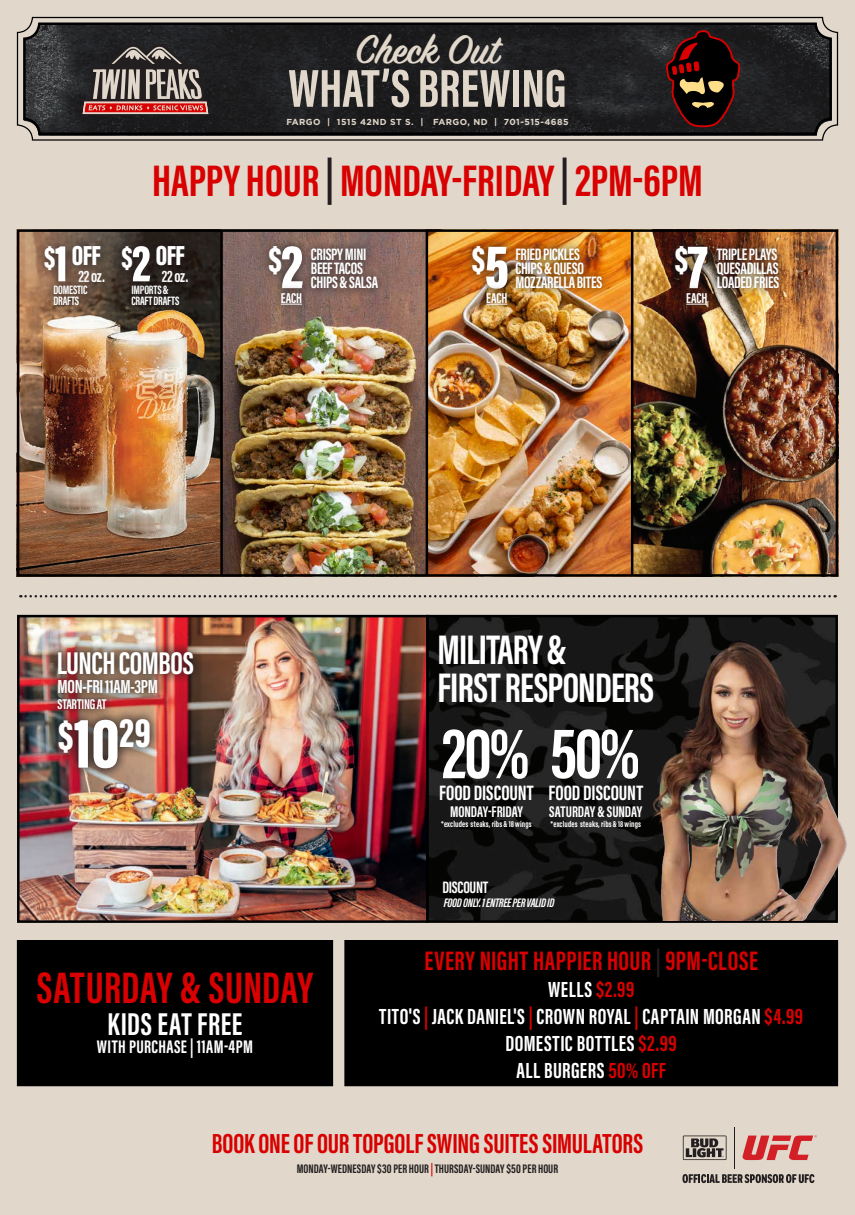
<style>
.page{position:relative;width:855px;height:1215px;background:#e1d7ca}
.page>*{position:absolute;margin:0;border:0;box-sizing:border-box;transform-origin:0 0}
.t1{font:74.25px "Acumin Variable Concept";color:#fff}
.t2{font:63.88px "Acumin Variable Concept";color:#fff}
.t3{font:54.88px "Acumin Variable Concept";color:#e1d7ca}
.t4{font:45.38px "Acumin Variable Concept";color:#d80000}
.t5{font:45.38px "Acumin Variable Concept";color:#231f20}
.t6{font:600 44.5px "Sign Painter House Script";color:#e1d7ca}
.t7{font:42.5px "Acumin Variable Concept";letter-spacing:-.02em;color:#fff}
.t8{font:37.25px "Acumin Variable Concept";color:#fff}
.t9{font:32.5px "Acumin Variable Concept";letter-spacing:.02em;color:#fff}
.t10{font:32.38px "Acumin Variable Concept";letter-spacing:-.015em;color:#fff}
.t11{font:31.25px "Acumin Variable Concept";color:#fff}
.t12{font:28.38px "Acumin Variable Concept";color:#d80000}
.t13{font:28.38px "Acumin Variable Concept";letter-spacing:-.025em;color:#fff}
.t14{font:27.5px "Acumin Variable Concept";letter-spacing:.02em;color:#d80000}
.t15{font:22.5px/27px "Acumin Variable Concept";letter-spacing:.02em;color:#fff;text-align:center}
.t16{font:21.5px "Acumin Variable Concept";color:#fff}
.t17{font:19.5px "Acumin Variable Concept";letter-spacing:-.015em;color:#fff}
.t18{font:18.75px "Acumin Variable Concept";letter-spacing:.02em;color:#fff}
.t19{font:17px/14.1px "Acumin Variable Concept";letter-spacing:-.02em;color:#fff}
.t20{font:15.88px "Acumin Variable Concept";letter-spacing:-.005em;color:#fff}
.t21{font:14.62px "Acumin Variable Concept";letter-spacing:-.015em;color:#fff}
.t22{font:12.75px "Acumin Variable Concept";letter-spacing:.005em;color:#231f20}
.t23{font:12.75px "Acumin Variable Concept";letter-spacing:-.02em;color:#fff}
.t24{font:12.5px/11.2px "Acumin Variable Concept";letter-spacing:-.015em;color:#fff}
.t25{font:8.88px "Acumin Variable Concept";letter-spacing:.02em;color:#fff}
.t26{font:700 8.75px "Gotham";letter-spacing:.05em;color:#e1d7ca}
.s1{color:#231f20}
.s2{font-size:53.62px}
.s3{font-size:72.88px}
.s4{color:#d80000}
</style>
<div class="page">
<div style="left:17px;top:17px;width:821px;height:124px;border:1px solid #000001;border-radius:15px"></div>
<img style="left:24px;top:23px;width:808px;height:113px">
<div style="left:23px;top:22px;width:809px;height:113px;border:2px solid #000001;border-radius:15px"></div>
<svg style="left:81px;top:44px;width:129px;height:71px"></svg>
<svg style="left:637px;top:32px;width:132px;height:99px;background:#2a1c1a"></svg>
<svg style="left:20px;top:595px;width:816px;height:3px"></svg>
<img style="left:20px;top:232px;width:200px;height:342px">
<img style="left:223px;top:232px;width:203px;height:342px">
<img style="left:428px;top:232px;width:203px;height:342px">
<img style="left:633px;top:232px;width:202px;height:342px">
<div style="left:17px;top:229px;width:821px;height:348px;border:2px solid #000001"></div>
<hr style="left:631px;top:231px;width:2px;height:344px;background:#000001">
<hr style="left:426px;top:231px;width:2px;height:344px;background:#000001">
<hr style="left:220px;top:231px;width:3px;height:344px;background:#000001">
<div style="left:17px;top:940px;width:316px;height:146px;background:#000001"></div>
<div style="left:344px;top:940px;width:494px;height:146px;background:#000001"></div>
<div style="left:44px;top:276px;width:52px;height:39px;background:#231f20;opacity:.9"></div>
<div style="left:122px;top:276px;width:66px;height:39px;background:#231f20;opacity:.9"></div>
<div style="left:36px;top:236px;width:74px;height:55px;background:#231f20;opacity:.9"></div>
<div style="left:113px;top:236px;width:81px;height:55px;background:#231f20;opacity:.9"></div>
<img style="left:20px;top:618px;width:815px;height:302px">
<div style="left:17px;top:615px;width:412px;height:308px;border:2px solid #000001"></div>
<div style="left:426px;top:615px;width:412px;height:308px;border:2px solid #000001"></div>
<div style="left:47px;top:641px;width:157px;height:138px;background:#231f20;opacity:.8"></div>
<div style="left:48px;top:708px;width:113px;height:71px;background:#231f20;opacity:.8"></div>
<div style="left:48px;top:669px;width:120px;height:35px;background:#231f20;opacity:.8"></div>
<div style="left:47px;top:689px;width:69px;height:31px;background:#231f20;opacity:.8"></div>
<div style="left:47px;top:641px;width:157px;height:43px;background:#231f20;opacity:.8"></div>
<img style="left:642px;top:631px;width:205px;height:289px">
<div style="left:260px;top:237px;width:52px;height:60px;background:#231f20;opacity:.9"></div>
<div style="left:302px;top:239px;width:85px;height:59px;background:#231f20;opacity:.9"></div>
<div style="left:272px;top:283px;width:39px;height:31px;background:#231f20;opacity:.9"></div>
<svg style="left:281px;top:304px;width:21px;height:1px"></svg>
<div style="left:463px;top:237px;width:54px;height:61px;background:#231f20;opacity:.9"></div>
<div style="left:506px;top:239px;width:105px;height:59px;background:#231f20;opacity:.9"></div>
<div style="left:477px;top:283px;width:39px;height:31px;background:#231f20;opacity:.9"></div>
<svg style="left:486px;top:304px;width:21px;height:1px"></svg>
<div style="left:666px;top:237px;width:51px;height:60px;background:#231f20;opacity:.9"></div>
<div style="left:708px;top:239px;width:81px;height:59px;background:#231f20;opacity:.9"></div>
<div style="left:677px;top:283px;width:39px;height:31px;background:#231f20;opacity:.9"></div>
<svg style="left:686px;top:304px;width:21px;height:1px"></svg>
<hr style="left:735px;top:1127px;width:1px;height:41px;background:#231f20">
<svg style="left:683px;top:1136px;width:44px;height:24px"></svg>
<svg style="left:682px;top:1174px;width:133px;height:9px"></svg>
<svg style="left:743px;top:1135px;width:74px;height:25px"></svg>
<h3 class="t6" style="left:356px;top:23px;width:145px">Check Out</h3>
<h3 class="t3" style="left:288px;top:50px;width:280px">WHAT S’ BREWING</h3>
<p class="t26" style="left:286px;top:117px;width:36px">FARGO</p>
<p class="t26" style="left:327px;top:117px;width:5px">|</p>
<p class="t26" style="left:337px;top:117px;width:78px">1515 42ND ST S.</p>
<p class="t26" style="left:420px;top:117px;width:5px">|</p>
<p class="t26" style="left:433px;top:117px;width:56px">FARGO, ND</p>
<p class="t26" style="left:494px;top:117px;width:5px">|</p>
<p class="t26" style="left:504px;top:117px;width:66px">701-515-4685</p>
<h3 class="t4" style="left:152px;top:149px;width:169px">HAPPYHOUR</h3>
<h3 class="t5" style="left:325px;top:146px;width:10px">|</h3>
<h3 class="t4" style="left:340px;top:149px;width:364px">MONDAY-FRIDAY 2<span class="s1">|</span> PM-6PM</h3>
<h3 class="t13" style="left:55px;top:236px;width:47px">OFF<span class="s2">1</span></h3>
<h3 class="t13" style="left:132px;top:236px;width:54px">OFF<span class="s2">2</span></h3>
<h3 class="t11" style="left:44px;top:236px;width:13px">$</h3>
<h3 class="t11" style="left:121px;top:236px;width:13px">$</h3>
<p class="t19" style="left:78px;top:268px;width:28px">22oz.</p>
<p class="t24" style="left:53px;top:284px;width:36px">DOMESTIC<br>DRAFTS</p>
<p class="t24" style="left:131px;top:284px;width:49px">IMPORTS&amp;<br>CRAFTDRAFTS</p>
<p class="t19" style="left:162px;top:268px;width:28px">22oz.</p>
<h2 class="t2" style="left:281px;top:222px;width:24px">2</h2>
<h3 class="t8" style="left:268px;top:234px;width:15px">$</h3>
<p class="t19" style="left:311px;top:246px;width:57px">CRISPYMINI</p>
<p class="t19" style="left:311px;top:260px;width:69px">BEEFTACOS<br>CHIPS&amp;SALSA</p>
<p class="t21" style="left:281px;top:288px;width:23px">EACH</p>
<h3 class="t8" style="left:472px;top:234px;width:15px">$</h3>
<p class="t19" style="left:515px;top:246px;width:66px">FRIEDPICKLES</p>
<h2 class="t2" style="left:485px;top:222px;width:26px">5</h2>
<p class="t19" style="left:515px;top:260px;width:88px">CHIPS&amp;QUESO<br>MOZZARELLABITES</p>
<h3 class="t8" style="left:675px;top:234px;width:15px">$</h3>
<p class="t19" style="left:717px;top:246px;width:62px">TRIPLEPLAYS</p>
<h2 class="t2" style="left:688px;top:222px;width:22px">7</h2>
<p class="t19" style="left:717px;top:260px;width:64px">QUESADILLAS<br>LOADEDFRIES</p>
<p class="t21" style="left:486px;top:288px;width:23px">EACH</p>
<p class="t21" style="left:686px;top:288px;width:23px">EACH</p>
<h3 class="t10" style="left:57px;top:640px;width:139px">LUNCHCOMBOS</h3>
<p class="t17" style="left:58px;top:673px;width:102px">MON-FRI11AM-3PM</p>
<p class="t21" style="left:58px;top:694px;width:50px">STARTINGAT</p>
<h3 class="t7" style="left:58px;top:703px;width:94px">$<span class="s3">10</span>29</h3>
<h3 class="t7" style="left:438px;top:620px;width:130px">MILITARY &amp;</h3>
<h3 class="t7" style="left:438px;top:658px;width:218px">FIRSTRESPONDERS</h3>
<h1 class="t1" style="left:442px;top:701px;width:200px">20% 50%</h1>
<p class="t16" style="left:549px;top:777px;width:96px">FOODDISCOUNT</p>
<p class="t20" style="left:549px;top:800px;width:95px">SATURDAY&amp;SUNDAY</p>
<p class="t25" style="left:551px;top:817px;width:92px">*excludes steaks,ribs&amp;18wings</p>
<p class="t16" style="left:439px;top:777px;width:96px">FOODDISCOUNT</p>
<p class="t20" style="left:450px;top:800px;width:74px">MONDAY-FRIDAY</p>
<p class="t25" style="left:441px;top:817px;width:92px">*excludes steaks,ribs&amp;18wings</p>
<p class="t19" style="left:442px;top:879px;width:47px">DISCOUNT</p>
<p class="t23" style="left:444px;top:894px;width:112px">FOODONLY 1. ENTREEPERVALIDID</p>
<h3 class="t4" style="left:37px;top:956px;width:278px">SATURDAY &amp; SUNDAY</h3>
<h3 class="t9" style="left:108px;top:1002px;width:136px">KIDSEATFREE</h3>
<p class="t18" style="left:97px;top:1033px;width:158px">WITHPURCHASE|11AM-4PM</p>
<h3 class="t14" style="left:424px;top:941px;width:335px">EVERYNIGHTHAPPIERHOUR 9<span class="s1">|</span> PM-CLOSE</h3>
<h3 class="t15" style="left:379px;top:974px;width:425px">WELLS<span class="s4">$2.99<br></span>TITO <span class="s4">|</span>S' JACKDANIEL <span class="s4">|</span>S' CROWNROYAL<span class="s4">|</span>CAPTAIN MORGAN<span class="s4">$4.99<br></span>DOMESTICBOTTLES<span class="s4">$2.99<br></span>ALLBURGERS<span class="s4">50%OFF</span></h3>
<h3 class="t12" style="left:212px;top:1123px;width:433px">BOOKONEOFOURTOPGOLFSWINGSUITESSIMULATORS</h3>
<p class="t22" style="left:297px;top:1159px;width:263px">MONDAY-WEDNESDAY$30PERHOUR<span class="s4">|</span>THURSDAY-SUNDAY$50PERHOUR</p>
</div>
